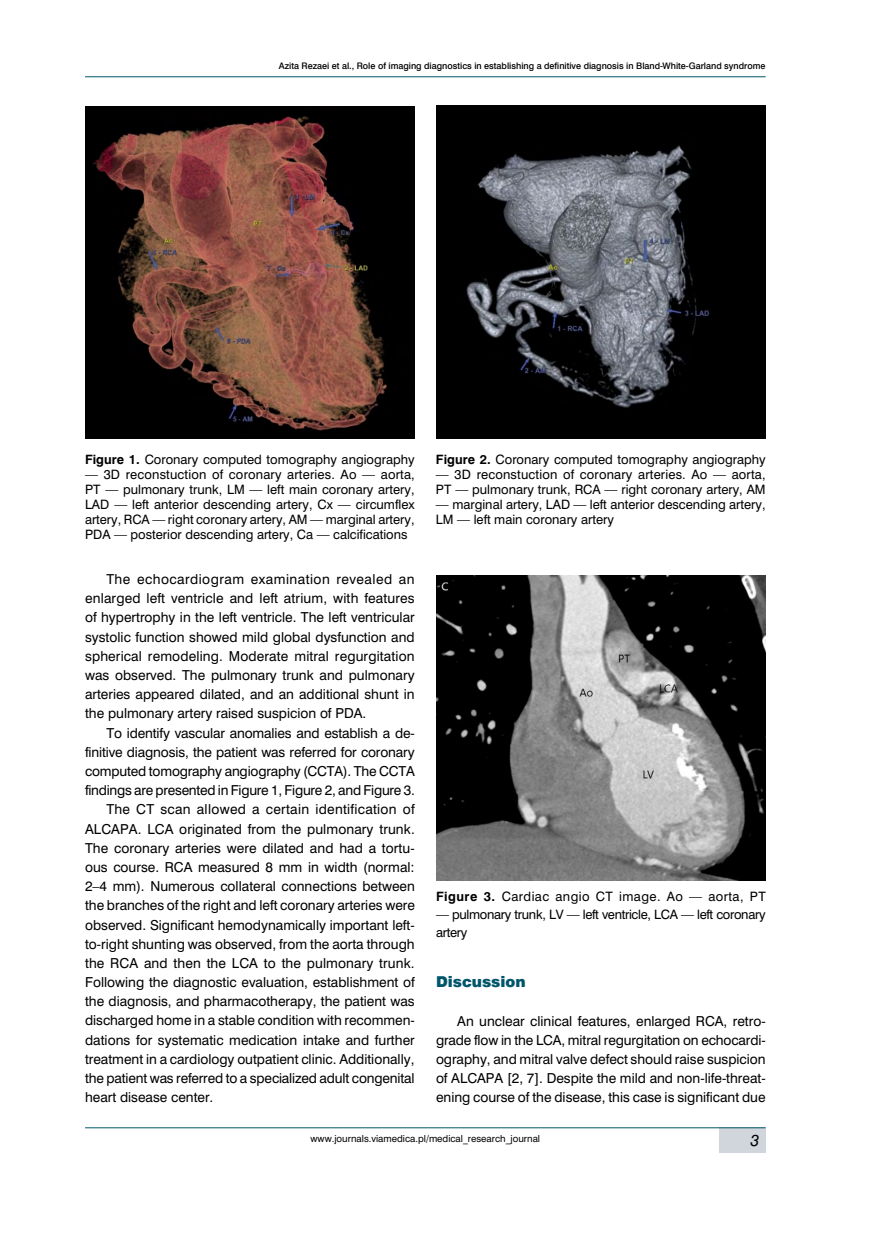
<style>
.page{position:relative;width:872px;height:1234px;background:#fff}
.page>*{position:absolute;margin:0;border:0;box-sizing:border-box;transform-origin:0 0}
.t1{font:15px "Swis 721 Blk EU";color:#00566a}
.t2{font:italic 15px "Swis 721 PL";color:#000}
.t3{font:12.75px/19.2px "Swis 721 PL";color:#000;text-align:justify}
.t4{font:12.75px "Swis 721 PL";letter-spacing:-.02em;color:#000}
.t5{font:12.75px "Swis 721 PL";letter-spacing:.025em;color:#000}
.t6{font:12px/15px "Swis 721 PL";color:#000}
.t7{font:12px/18px "Swis 721 PL";letter-spacing:-.025em;color:#000}
.t8{font:12px "Swis 721 PL";letter-spacing:.035em;color:#000}
.t9{font:9px "Swis 721 Md EU";color:#000}
.t10{font:9px "Swis 721 PL";color:#000}
.s1{font-weight:700}
</style>
<div class="page">
<hr style="left:85px;top:76px;width:680px;height:1px;background:#00566a">
<div style="left:719px;top:1127px;width:46px;height:25px;background:#d1d6dd"></div>
<hr style="left:85px;top:1127px;width:680px;height:1px;background:#00566a">
<img style="left:85px;top:107px;width:330px;height:332px">
<img style="left:436px;top:106px;width:329px;height:333px">
<img style="left:436px;top:575px;width:329px;height:304px">
<p class="t9" style="left:279px;top:61px;width:488px">Azita Rezaei et al., Role of imaging diagnostics in establishing a definitive diagnosis in Bland-White-Garland syndrome</p>
<p class="t6" style="left:85px;top:451px;width:331px"><span class="s1">Figure 1.</span> Coronary computed tomography angiography</p>
<p class="t6" style="left:85px;top:466px;width:331px;text-align:justify">— 3D reconstuction of coronary arteries. Ao — aorta, PT — pulmonary trunk, LM — left main coronary artery, LAD — left anterior descending artery, Cx — circumflex artery, RCA — right coronary artery, AM — marginal artery, PDA — posterior descending artery, Ca — calcifications</p>
<p class="t3" style="left:85px;top:569px;width:331px;text-indent:21px">The echocardiogram examination revealed an enlarged left ventricle and left atrium, with features of hypertrophy in the left ventricle. The left ventricular systolic function showed mild global dysfunction and spherical remodeling. Moderate mitral regurgitation was observed. The pulmonary trunk and pulmonary arteries appeared dilated, and an additional shunt in the pulmonary artery raised suspicion of PDA.</p>
<p class="t3" style="left:106px;top:722px;width:310px">To identify vascular anomalies and establish a de-</p>
<p class="t3" style="left:85px;top:742px;width:331px">finitive diagnosis, the patient was referred for coronary</p>
<p class="t3" style="left:85px;top:761px;width:331px">computed tomography angiography (CCTA). The CCTA</p>
<p class="t4" style="left:85px;top:781px;width:331px">findings are presented in Figure 1, Figure 2, and Figure 3.</p>
<p class="t5" style="left:106px;top:801px;width:310px">The CT scan allowed a certain identification of</p>
<p class="t3" style="left:85px;top:818px;width:331px">ALCAPA. LCA originated from the pulmonary trunk.</p>
<p class="t3" style="left:85px;top:838px;width:331px">The coronary arteries were dilated and had a tortu-</p>
<p class="t3" style="left:85px;top:857px;width:331px">ous course. RCA measured 8 mm in width (normal:</p>
<p class="t3" style="left:85px;top:876px;width:331px">2–4 mm). Numerous collateral connections between</p>
<p class="t3" style="left:85px;top:895px;width:331px">the branches of the right and left coronary arteries were</p>
<p class="t3" style="left:85px;top:914px;width:331px">observed. Significant hemodynamically important left-</p>
<p class="t3" style="left:85px;top:933px;width:331px">to-right shunting was observed, from the aorta through</p>
<p class="t3" style="left:85px;top:953px;width:331px">the RCA and then the LCA to the pulmonary trunk.</p>
<p class="t3" style="left:85px;top:972px;width:331px">Following the diagnostic evaluation, establishment of</p>
<p class="t3" style="left:85px;top:991px;width:331px">the diagnosis, and pharmacotherapy, the patient was</p>
<p class="t3" style="left:85px;top:1010px;width:331px">discharged home in a stable condition with recommen-</p>
<p class="t3" style="left:85px;top:1029px;width:331px">dations for systematic medication intake and further</p>
<p class="t3" style="left:85px;top:1048px;width:331px">treatment in a cardiology outpatient clinic. Additionally,</p>
<p class="t3" style="left:85px;top:1068px;width:331px">the patient was referred to a specialized adult congenital</p>
<p class="t3" style="left:85px;top:1087px;width:130px">heart disease center.</p>
<p class="t6" style="left:436px;top:451px;width:331px"><span class="s1">Figure 2.</span> Coronary computed tomography angiography</p>
<p class="t6" style="left:436px;top:466px;width:331px">— 3D reconstuction of coronary arteries. Ao — aorta,<br>PT — pulmonary trunk, RCA — right coronary artery, AM</p>
<p class="t6" style="left:436px;top:496px;width:331px">— marginal artery, LAD — left anterior descending artery,<br>LM — left main coronary artery</p>
<p class="t8" style="left:436px;top:888px;width:331px"><span class="s1">Figure 3.</span> Cardiac angio CT image. Ao — aorta, PT</p>
<p class="t7" style="left:436px;top:905px;width:331px">— pulmonary trunk, LV — left ventricle, LCA — left coronary artery</p>
<p class="t1" style="left:436px;top:972px;width:91px">Discussion</p>
<p class="t3" style="left:436px;top:1010px;width:331px;text-indent:21px">An unclear clinical features, enlarged RCA, retro&shy;grade flow in the LCA, mitral regurgitation on echocardi&shy;ography, and mitral valve defect should raise suspicion of ALCAPA [2, 7]. Despite the mild and non-life-threat&shy;ening course of the disease, this case is significant due</p>
<p class="t10" style="left:310px;top:1132px;width:231px">www.journals.viamedica.pl/medical_research_journal</p>
<p class="t2" style="left:750px;top:1130px;width:10px">3</p>
</div>
